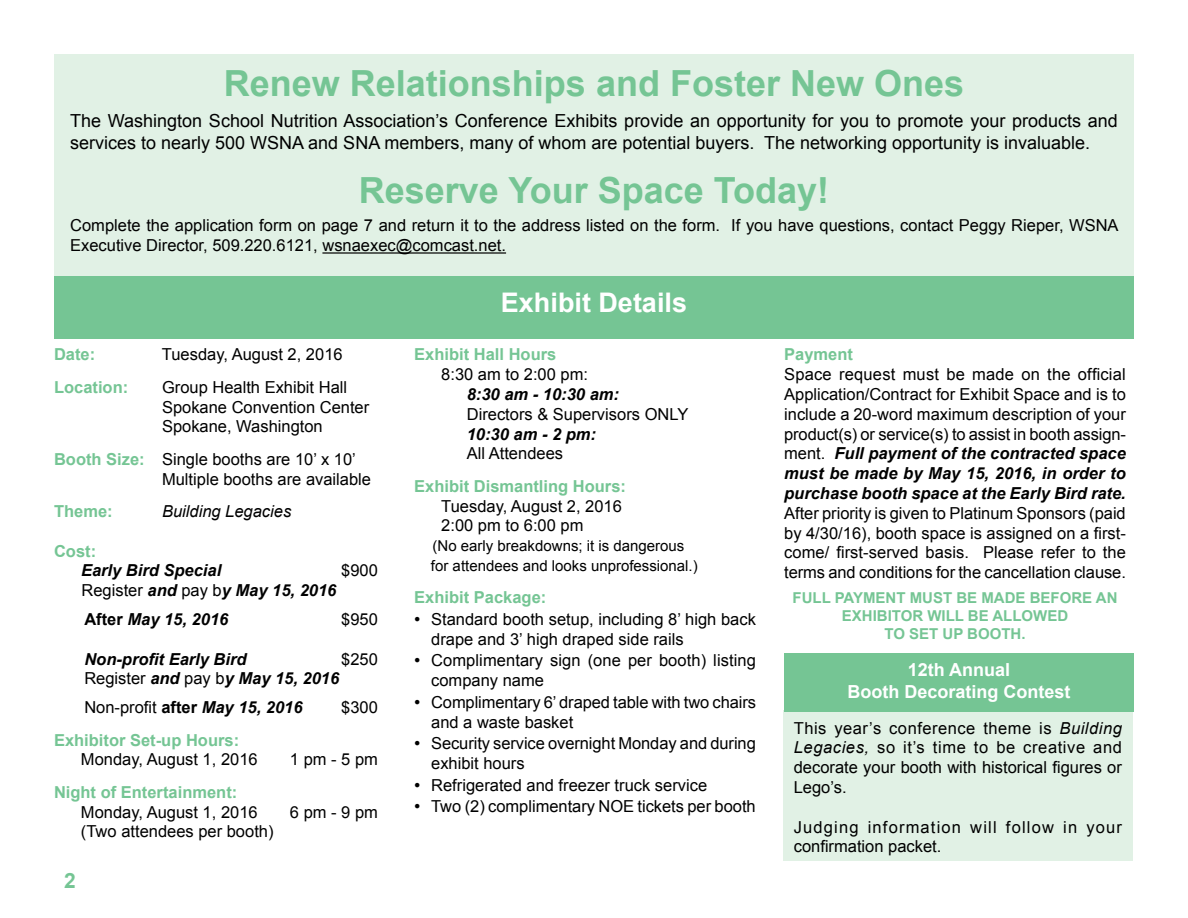
<style>
.page{position:relative;width:1188px;height:918px;background:#fff}
.page>*{position:absolute;margin:0;border:0;box-sizing:border-box;transform-origin:0 0}
.t1{font:700 36px "Arial";color:#75c594}
.t2{font:700 27px "Arial";color:#fff}
.t3{font:700 21px "Arial";color:#75c594}
.t4{font:18px/21.6px "Arial";color:#000}
.t5{font:700 18px/22.5px "Arial";color:#fff;text-align:center}
.t6{font:16.5px/19.8px "Arial";color:#000}
.t7{font:italic 700 16.5px/28.8px "Arial";color:#000}
.t8{font:700 16.5px "Arial";color:#75c594}
.t9{font:16.5px/19.8px "Arial";letter-spacing:.07em;color:#000}
.t10{font:italic 16.5px "Arial";color:#000}
.t11{font:15px/19.8px "Arial";color:#000}
.t12{font:700 15px/18px "Arial";color:#75c594;text-align:center}
.s1{font-weight:700;color:#75c594}
.s2{font-weight:400;font-style:normal}
.s3{font-style:normal}
.s4{font-family:"Times New Roman";font-size:18px}
.s5{font-weight:700;font-style:italic}
.s6{font-style:italic}
</style>
<div class="page">
<div style="left:54px;top:54px;width:1080px;height:222px;background:#e1f1e5"></div>
<hr style="left:322px;top:252px;width:184px;height:2px;background:#000">
<div style="left:54px;top:276px;width:1080px;height:63px;background:#75c594"></div>
<div style="left:783px;top:711px;width:350px;height:150px;background:#e1f1e5"></div>
<div style="left:784px;top:653px;width:350px;height:58px;background:#75c594"></div>
<h1 class="t1" style="left:224px;top:60px;width:742px">Renew Relationships and Foster New Ones</h1>
<p class="t4" style="left:70px;top:110px;width:1049px">The Washington School Nutrition Association’s Conference Exhibits provide an opportunity for you to promote your products and services to nearly 500 WSNA and SNA members, many of whom are potential buyers. The networking opportunity is invaluable.</p>
<h1 class="t1" style="left:359px;top:166px;width:472px">Reserve Your Space Today!</h1>
<p class="t6" style="left:70px;top:216px;width:1050px">Complete the application form on page 7 and return it to the address listed on the form. If you have questions, contact Peggy Rieper, WSNA<br>Executive Director, 509.220.6121, wsnaexec@comcast.net.</p>
<h2 class="t2" style="left:501px;top:285px;width:188px">Exhibit Details</h2>
<p class="t8" style="left:54px;top:344px;width:43px">Date:</p>
<p class="t6" style="left:162px;top:345px;width:182px">Tuesday, August 2, 2016</p>
<p class="t8" style="left:54px;top:376px;width:76px">Location:</p>
<p class="t6" style="left:162px;top:377px;width:209px">Group Health Exhibit Hall<br>Spokane Convention Center<br>Spokane, Washington</p>
<p class="t6" style="left:162px;top:449px;width:211px;text-indent:-108px"><span class="s1">Booth Size:</span> Single booths are 10’ x 10’<br>Multiple booths are available</p>
<p class="t8" style="left:54px;top:500px;width:60px">Theme:</p>
<p class="t10" style="left:162px;top:501px;width:131px">Building Legacies</p>
<p class="t8" style="left:54px;top:540px;width:44px">Cost:</p>
<p class="t7" style="left:81px;top:557px;width:142px">Early Bird Special</p>
<p class="t6" style="left:341px;top:561px;width:38px">$900</p>
<p class="t7" style="left:82px;top:577px;width:256px"><span class="s2">Register</span> and <span class="s2">pay b</span>y May 15, 2016<br><span class="s3">After</span> May 15, 2016</p>
<p class="t8" style="left:414px;top:344px;width:144px">Exhibit Hall Hours</p>
<p class="t6" style="left:441px;top:365px;width:148px">8:30 am to 2:00 pm:</p>
<p class="t7" style="left:467px;top:380px;width:154px">8:30 am - 10:30 am:</p>
<p class="t6" style="left:467px;top:404px;width:223px">Directors &amp; Supervisors ONLY</p>
<p class="t7" style="left:467px;top:420px;width:131px">10:30 am - 2 pm:</p>
<p class="t6" style="left:467px;top:444px;width:98px">All Attendees</p>
<p class="t8" style="left:414px;top:475px;width:213px">Exhibit Dismantling Hours:</p>
<p class="t6" style="left:441px;top:496px;width:182px">Tuesday, August 2, 2016<br>2:00 pm to 6:00 pm</p>
<p class="t11" style="left:431px;top:536px;width:268px">(No early breakdowns; it is dangerous for attendees and looks unprofessional.)</p>
<p class="t8" style="left:414px;top:587px;width:134px">Exhibit Package:</p>
<p class="t6" style="left:431px;top:609px;width:326px;text-indent:-17px"><span class="s4">•</span> Standard booth setup, including 8’ high back drape and 3’ high draped side rails</p>
<p class="t6" style="left:431px;top:651px;width:326px;text-indent:-17px"><span class="s4">•</span> Complimentary sign (one per booth) listing company name</p>
<p class="t6" style="left:431px;top:692px;width:326px;text-indent:-17px"><span class="s4">•</span> Complimentary 6’ draped table with two chairs and a waste basket</p>
<p class="t6" style="left:431px;top:734px;width:326px;text-indent:-17px"><span class="s4">•</span> Security service overnight Monday and during exhibit hours</p>
<p class="t6" style="left:414px;top:775px;width:294px"><span class="s4">•</span> Refrigerated and freezer truck service</p>
<p class="t6" style="left:414px;top:797px;width:343px"><span class="s4">•</span> Two (2) complimentary NOE tickets per booth</p>
<p class="t8" style="left:784px;top:344px;width:70px">Payment</p>
<p class="t6" style="left:784px;top:365px;width:343px;text-align:justify">Space request must be made on the official Application/Contract for Exhibit Space and is to include a 20-word maximum description of your product(s) or service(s) to assist in booth assign&shy;ment. <span class="s5">Full payment of the contracted space must be made by May 15, 2016, in order to purchase booth space at the Early Bird rate.</span></p>
<p class="t6" style="left:784px;top:503px;width:343px;text-align:justify">After priority is given to Platinum Sponsors (paid by 4/30/16), booth space is assigned on a first&shy;come/ first-served basis. Please refer to the terms and conditions for the cancellation clause.</p>
<p class="t12" style="left:793px;top:590px;width:327px">FULL PAYMENT MUST BE MADE BEFORE AN<br>EXHIBITOR WILL BE ALLOWED<br>TO SET UP BOOTH.</p>
<p class="t6" style="left:341px;top:610px;width:38px">$950</p>
<p class="t7" style="left:84px;top:645px;width:164px">Non-profit Early Bird</p>
<p class="t6" style="left:341px;top:649px;width:38px">$250</p>
<p class="t7" style="left:84px;top:665px;width:256px"><span class="s2">Register</span> and <span class="s2">pay b</span>y May 15, 2016<br><span class="s2">Non-profit</span> <span class="s3">after</span> May 15, 2016</p>
<p class="t5" style="left:848px;top:659px;width:225px">12th Annual<br>Booth Decorating Contest</p>
<p class="t6" style="left:341px;top:698px;width:38px">$300</p>
<p class="t6" style="left:794px;top:718px;width:330px;text-align:justify">This year’s conference theme is <span class="s6">Building Legacies,</span> so it’s time to be creative and decorate your booth with historical figures or Lego’s.</p>
<p class="t9" style="left:794px;top:817px;width:330px">Judging information will follow in your confirmation packet.</p>
<p class="t8" style="left:54px;top:729px;width:187px">Exhibitor Set-up Hours:</p>
<p class="t6" style="left:81px;top:750px;width:178px">Monday, August 1, 2016</p>
<p class="t6" style="left:290px;top:750px;width:90px">1 pm - 5 pm</p>
<p class="t8" style="left:54px;top:781px;width:185px">Night of Entertainment:</p>
<p class="t6" style="left:81px;top:802px;width:178px">Monday, August 1, 2016</p>
<p class="t6" style="left:290px;top:802px;width:90px">6 pm - 9 pm</p>
<p class="t6" style="left:81px;top:822px;width:194px">(Two attendees per booth)</p>
<p class="t3" style="left:64px;top:866px;width:13px">2</p>
</div>
